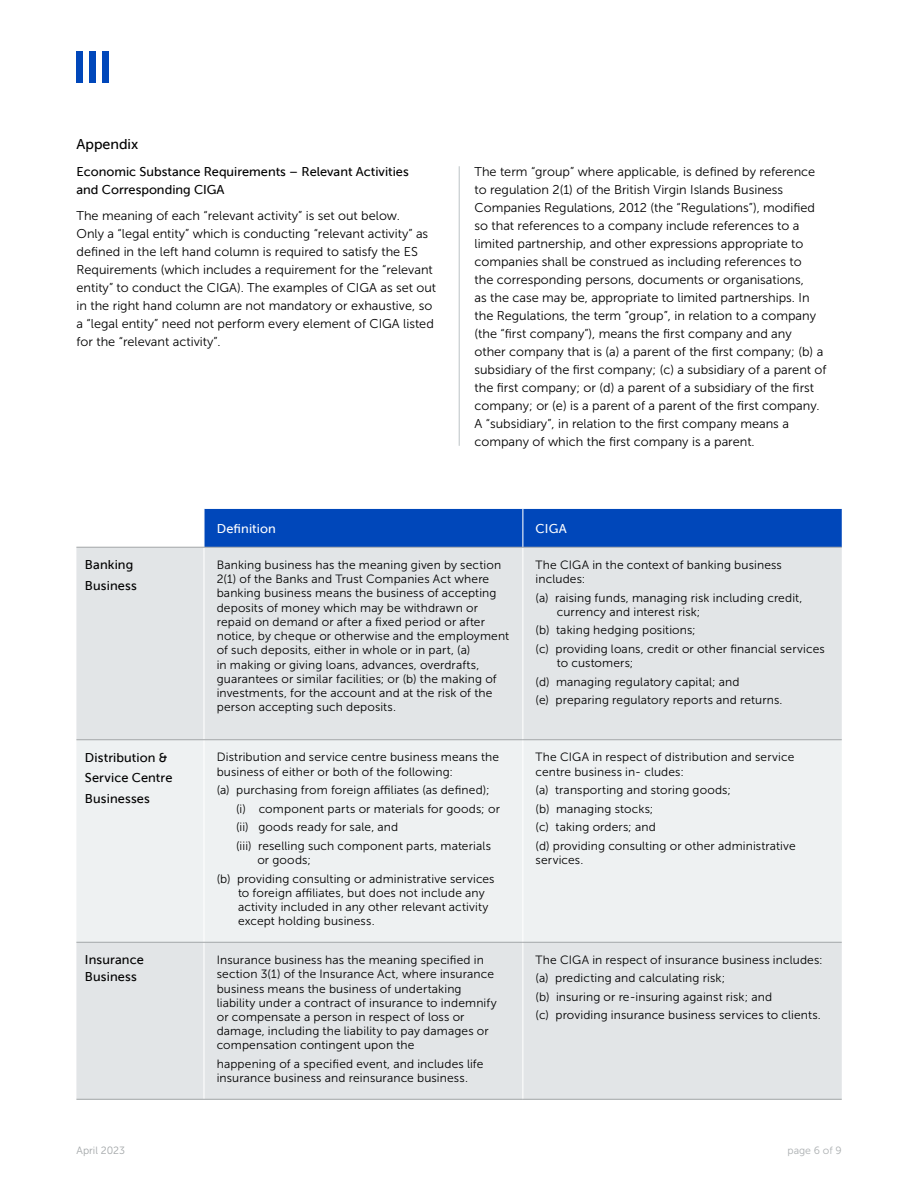
<style>
.page{position:relative;width:918px;height:1188px;background:#fff}
.page>*{position:absolute;margin:0;border:0;box-sizing:border-box;transform-origin:0 0}
.t1{font:14.25px "Museo Sans 500";color:#000}
.t2{font:12.75px/18px "Museo Sans 300";color:#000}
.t3{font:12.75px/20.7px "Museo Sans 500";color:#000}
.t4{font:12.75px "Museo Sans 500";letter-spacing:.01em;color:#fff}
.t5{font:12px/14.2px "Museo Sans 300";letter-spacing:.01em;color:#000}
.t6{font:10.5px "Museo Sans 300";color:#a1a5a7}
.t7{font:10.5px "Museo Sans 300";color:#abafb1}
</style>
<div class="page">
<div style="left:77px;top:51px;width:6px;height:32px;background:#0047ba"></div>
<div style="left:89px;top:51px;width:7px;height:32px;background:#0047ba"></div>
<div style="left:102px;top:51px;width:6px;height:32px;background:#0047ba"></div>
<hr style="left:459px;top:166px;width:1px;height:280px;background:#bdc3c6">
<div style="left:205px;top:509px;width:637px;height:38px;background:#0047ba"></div>
<div style="left:76px;top:548px;width:766px;height:551px;background:#e2e5e7"></div>
<div style="left:76px;top:740px;width:766px;height:202px;background:#eef1f2"></div>
<hr style="left:522px;top:509px;width:1px;height:38px;background:#fff">
<hr style="left:203px;top:547px;width:2px;height:193px;background:#fff">
<hr style="left:522px;top:547px;width:1px;height:193px;background:#fff">
<hr style="left:203px;top:740px;width:2px;height:202px;background:#fff">
<hr style="left:522px;top:740px;width:1px;height:202px;background:#fff">
<hr style="left:203px;top:942px;width:2px;height:157px;background:#fff">
<hr style="left:522px;top:942px;width:1px;height:157px;background:#fff">
<hr style="left:76px;top:547px;width:128px;height:1px;background:#a1a5a7">
<hr style="left:204px;top:547px;width:319px;height:1px;background:#a1a5a7">
<hr style="left:523px;top:547px;width:319px;height:1px;background:#a1a5a7">
<hr style="left:76px;top:739px;width:128px;height:1px;background:#a1a5a7">
<hr style="left:204px;top:739px;width:319px;height:1px;background:#a1a5a7">
<hr style="left:523px;top:739px;width:319px;height:1px;background:#a1a5a7">
<hr style="left:76px;top:942px;width:128px;height:1px;background:#a1a5a7">
<hr style="left:204px;top:942px;width:319px;height:1px;background:#a1a5a7">
<hr style="left:523px;top:942px;width:319px;height:1px;background:#a1a5a7">
<hr style="left:76px;top:1099px;width:128px;height:1px;background:#a1a5a7">
<hr style="left:204px;top:1099px;width:319px;height:1px;background:#a1a5a7">
<hr style="left:523px;top:1099px;width:319px;height:1px;background:#a1a5a7">
<p class="t1" style="left:77px;top:136px;width:63px">Appendix</p>
<p class="t3" style="left:77px;top:162px;width:334px;line-height:18px">Economic Substance Requirements – Relevant Activities and Corresponding CIGA</p>
<p class="t2" style="left:77px;top:207px;width:361px">The meaning of each “relevant activity” is set out below.<br>Only a “legal entity” which is conducting “relevant activity” as defined in the left hand column is required to satisfy the ES Requirements (which includes a requirement for the “relevant entity” to conduct the CIGA). The examples of CIGA as set out in the right hand column are not mandatory or exhaustive, so a “legal entity” need not perform every element of CIGA listed for the “relevant activity”.</p>
<p class="t2" style="left:475px;top:163px;width:354px">The term “group” where applicable, is defined by reference to regulation 2(1) of the British Virgin Islands Business Companies Regulations, 2012 (the “Regulations”), modified so that references to a company include references to a limited partnership, and other expressions appropriate to companies shall be construed as including references to<br>the corresponding persons, documents or organisations,<br>as the case may be, appropriate to limited partnerships. In the Regulations, the term “group”, in relation to a company (the “first company”), means the first company and any<br>other company that is (a) a parent of the first company; (b) a subsidiary of the first company; (c) a subsidiary of a parent of the first company; or (d) a parent of a subsidiary of the first company; or (e) is a parent of a parent of the first company.<br>A “subsidiary”, in relation to the first company means a company of which the first company is a parent.</p>
<p class="t4" style="left:217px;top:521px;width:61px">Definition</p>
<p class="t4" style="left:536px;top:521px;width:33px">CIGA</p>
<p class="t3" style="left:85px;top:554px;width:53px">Banking<br>Business</p>
<p class="t5" style="left:217px;top:558px;width:294px">Banking business has the meaning given by section 2(1) of the Banks and Trust Companies Act where banking business means the business of accepting deposits of money which may be withdrawn or repaid on demand or after a fixed period or after notice, by cheque or otherwise and the employment of such deposits, either in whole or in part, (a)<br>in making or giving loans, advances, overdrafts, guarantees or similar facilities; or (b) the making of investments, for the account and at the risk of the person accepting such deposits.</p>
<p class="t5" style="left:536px;top:558px;width:248px">The CIGA in the context of banking business includes:</p>
<p class="t5" style="left:557px;top:590px;width:247px;text-indent:-21px">(a) raising funds, managing risk including credit, currency and interest risk;</p>
<p class="t5" style="left:536px;top:621px;width:291px;line-height:18.5px">(b) taking hedging positions;<br>(c) providing loans, credit or other financial services</p>
<p class="t5" style="left:536px;top:654px;width:248px;line-height:18.5px;text-indent:21px">to customers;<br>(d) managing regulatory capital; and<br>(e) preparing regulatory reports and returns.</p>
<p class="t3" style="left:85px;top:747px;width:89px">Distribution &amp;<br>Service Centre<br>Businesses</p>
<p class="t5" style="left:217px;top:750px;width:284px">Distribution and service centre business means the business of either or both of the following:</p>
<p class="t5" style="left:236px;top:781px;width:265px;line-height:18.5px;text-indent:-19px">(a) purchasing from foreign affiliates (as defined); (i) component parts or materials for goods; or (ii) goods ready for sale, and<br>(iii) reselling such component parts, materials</p>
<p class="t5" style="left:217px;top:851px;width:279px;line-height:18.5px;text-indent:41px">or goods;<br>(b) providing consulting or administrative services</p>
<p class="t5" style="left:238px;top:886px;width:252px">to foreign affiliates, but does not include any activity included in any other relevant activity except holding business.</p>
<p class="t3" style="left:85px;top:951px;width:60px;line-height:16.5px">Insurance<br>Business</p>
<p class="t5" style="left:217px;top:953px;width:282px">Insurance business has the meaning specified in section 3(1) of the Insurance Act, where insurance business means the business of undertaking liability under a contract of insurance to indemnify or compensate a person in respect of loss or damage, including the liability to pay damages or compensation contingent upon the</p>
<p class="t5" style="left:217px;top:1057px;width:268px">happening of a specified event, and includes life insurance business and reinsurance business.</p>
<p class="t5" style="left:536px;top:750px;width:260px">The CIGA in respect of distribution and service centre business in- cludes:</p>
<p class="t5" style="left:536px;top:781px;width:262px;line-height:18.5px">(a) transporting and storing goods;<br>(b) managing stocks;<br>(c) taking orders; and<br>(d) providing consulting or other administrative</p>
<p class="t5" style="left:536px;top:853px;width:49px">services.</p>
<p class="t5" style="left:536px;top:951px;width:289px;line-height:18.5px">The CIGA in respect of insurance business includes: (a) predicting and calculating risk;<br>(b) insuring or re-insuring against risk; and<br>(c) providing insurance business services to clients.</p>
<p class="t6" style="left:77px;top:1144px;width:50px">April 2023</p>
<p class="t7" style="left:788px;top:1144px;width:56px">page 6 of 9</p>
</div>
